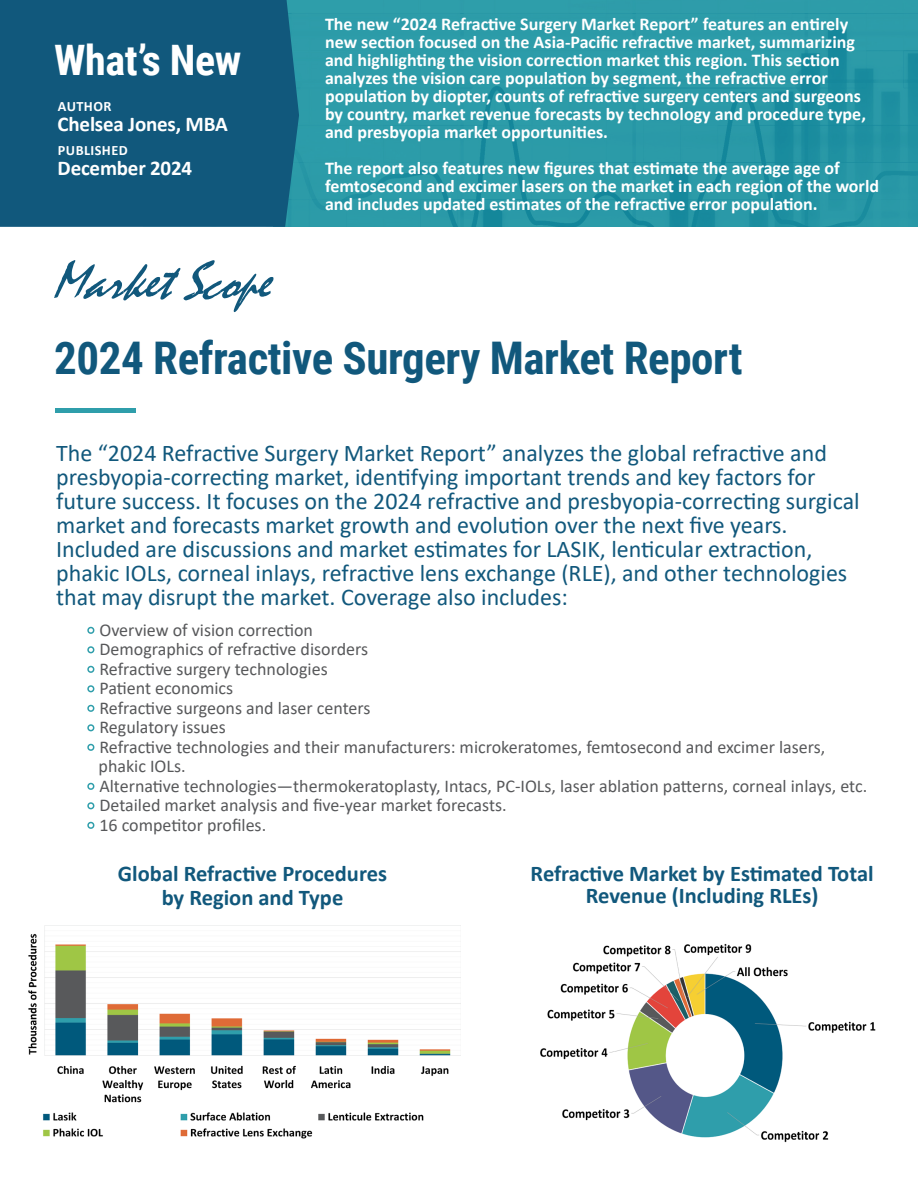
<style>
.page{position:relative;width:918px;height:1188px;background:#fff}
.page>*{position:absolute;margin:0;border:0;box-sizing:border-box;transform-origin:0 0}
.Page_Heading{font:700 45px "Roboto Condensed";letter-spacing:-.01em;color:#11587c}
.Page_Heading-2{font:700 42px "Roboto Condensed";letter-spacing:-.01em;color:#fff}
.t1{font:24px/24px "Calibri";color:#11587c}
.t2{font:700 22.5px/22.5px "Calibri";color:#11587c;text-align:center}
.t3{font:700 21px "Calibri";letter-spacing:-.01em;color:#fff}
.t4{font:700 18px/18px "Calibri";color:#fff}
.Page_Heading-3{font:18px "Calibri";color:#57585a}
.t5{font:700 14.25px "Calibri";letter-spacing:.03em;color:#fff}
.s1{color:#2f9eab}
</style>
<div class="page">
<img style="left:299px;top:0;width:619px;height:227px">
<div style="left:0;top:0;width:143px;height:227px;background:#11587c"></div>
<div style="left:143px;top:0;width:156px;height:227px;background:#11587c"></div>
<svg style="left:54px;top:260px;width:219px;height:52px"></svg>
<div style="left:55px;top:408px;width:81px;height:5px;background:#2f9eab"></div>
<img style="left:540px;top:943px;width:336px;height:200px">
<img style="left:28px;top:925px;width:432px;height:214px">
<p class="Page_Heading-2" style="left:54px;top:30px;width:189px">What’s New</p>
<p class="t5" style="left:58px;top:96px;width:55px">AUTHOR</p>
<p class="t3" style="left:58px;top:109px;width:172px">Chelsea Jones, MBA</p>
<p class="t5" style="left:58px;top:140px;width:71px">PUBLISHED</p>
<p class="t3" style="left:58px;top:153px;width:136px">December 2024</p>
<p class="t4" style="left:325px;top:15px;width:542px">The new “2024 Refractive Surgery Market Report” features an entirely new section focused on the Asia-Pacific refractive market, summarizing and highlighting the vision correction market this region. This section analyzes the vision care population by segment, the refractive error population by diopter, counts of refractive surgery centers and surgeons by country, market revenue forecasts by technology and procedure type, and presbyopia market opportunities.</p>
<p class="t4" style="left:325px;top:159px;width:556px">The report also features new figures that estimate the average age of femtosecond and excimer lasers on the market in each region of the world and includes updated estimates of the refractive error population.</p>
<p class="Page_Heading" style="left:54px;top:326px;width:690px">2024 Refractive Surgery Market Report</p>
<p class="t1" style="left:56px;top:441px;width:805px">The “2024 Refractive Surgery Market Report” analyzes the global refractive and presbyopia-correcting market, identifying important trends and key factors for future success. It focuses on the 2024 refractive and presbyopia-correcting surgical market and forecasts market growth and evolution over the next five years.<br>Included are discussions and market estimates for LASIK, lenticular extraction, phakic IOLs, corneal inlays, refractive lens exchange (RLE), and other technologies that may disrupt the market. Coverage also includes:</p>
<p class="Page_Heading-3" style="left:86px;top:618px;width:228px"><span class="s1">•</span> Overview of vision correction</p>
<p class="Page_Heading-3" style="left:86px;top:637px;width:283px"><span class="s1">•</span> Demographics of refractive disorders</p>
<p class="Page_Heading-3" style="left:86px;top:657px;width:243px"><span class="s1">•</span> Refractive surgery technologies</p>
<p class="Page_Heading-3" style="left:86px;top:676px;width:148px"><span class="s1">•</span> Patient economics</p>
<p class="Page_Heading-3" style="left:86px;top:696px;width:286px"><span class="s1">•</span> Refractive surgeons and laser centers</p>
<p class="Page_Heading-3" style="left:86px;top:715px;width:141px"><span class="s1">•</span> Regulatory issues</p>
<p class="Page_Heading-3" style="left:86px;top:735px;width:740px"><span class="s1">•</span> Refractive technologies and their manufacturers: microkeratomes, femtosecond and excimer lasers,</p>
<p class="Page_Heading-3" style="left:99px;top:754px;width:89px">phakic IOLs.</p>
<p class="Page_Heading-3" style="left:86px;top:774px;width:782px"><span class="s1">•</span> Alternative technologies—thermokeratoplasty, Intacs, PC-IOLs, laser ablation patterns, corneal inlays, etc.</p>
<p class="Page_Heading-3" style="left:86px;top:793px;width:422px"><span class="s1">•</span> Detailed market analysis and five-year market forecasts.</p>
<p class="Page_Heading-3" style="left:86px;top:813px;width:181px"><span class="s1">•</span> 16 competitor profiles.</p>
<p class="t2" style="left:531px;top:862px;width:344px">Refractive Market by Estimated Total<br>Revenue (Including RLEs)</p>
<p class="t2" style="left:118px;top:862px;width:271px">Global Refractive Procedures</p>
<p class="t2" style="left:162px;top:886px;width:183px">by Region and Type</p>
</div>
